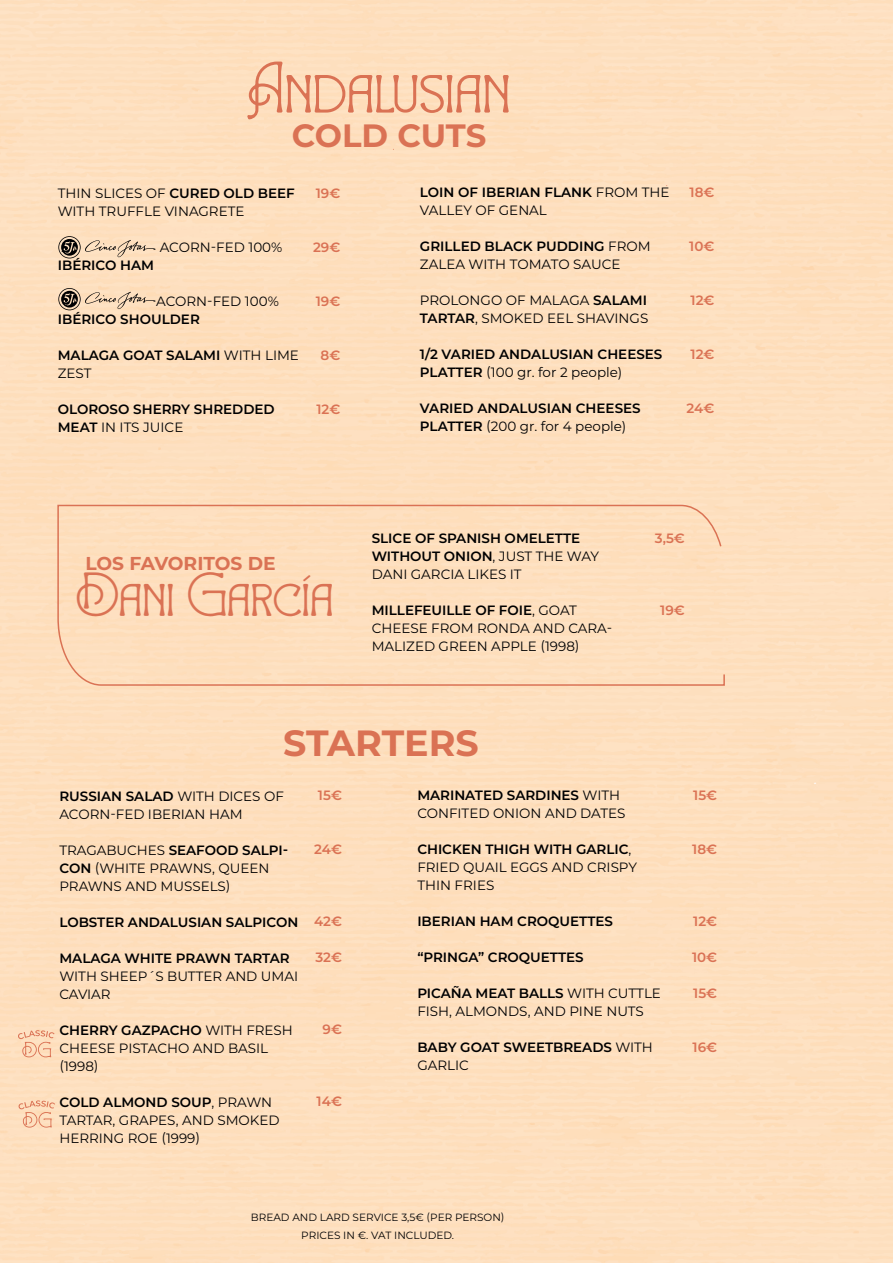
<style>
.page{position:relative;width:893px;height:1263px;background:#fff}
.page>*{position:absolute;margin:0;border:0;box-sizing:border-box;transform-origin:0 0}
.t1{font:58.2px "Lordranga";letter-spacing:.01em;color:#da7254}
.t2{font:49.65px "Lordranga";letter-spacing:.01em;color:#da7254}
.t3{font:700 36.45px "Montserrat";color:#da7254}
.t4{font:700 32.25px "Montserrat";letter-spacing:-.005em;color:#da7254}
.t5{font:700 18.75px "Montserrat";color:#da7254}
.t6{font:13.5px/18px "Montserrat";color:#000001}
.t7{font:600 13.5px/18px "Montserrat";color:#000001}
.t8{font:600 13.5px "Montserrat";color:#da7254}
.t9{font:10.5px/18px "Montserrat";color:#000001;text-align:center}
.s1{font-weight:600}
.s2{font-weight:400}
</style>
<div class="page">
<div style="left:57px;top:504px;width:669px;height:182px;background:#fedfbe"></div>
<svg style="left:58px;top:288px;width:98px;height:22px;background:#d3b99e"></svg>
<svg style="left:58px;top:236px;width:98px;height:22px;background:#d3baa0"></svg>
<svg style="left:18px;top:1030px;width:37px;height:27px"></svg>
<svg style="left:18px;top:1100px;width:37px;height:27px"></svg>
<h1 class="t1" style="left:246px;top:47px;width:264px">Andalusian</h1>
<h3 class="t4" style="left:292px;top:112px;width:196px">COLD CUTS</h3>
<p class="t6" style="left:58px;top:183px;width:239px">THIN SLICES OF <span class="s1">CURED OLD BEEF<br></span>WITH TRUFFLE VINAGRETE</p>
<p class="t6" style="left:61px;top:237px;width:4px">.</p>
<p class="t6" style="left:160px;top:237px;width:124px">ACORN-FED 100%</p>
<p class="t7" style="left:58px;top:255px;width:98px">IBÉRICO HAM</p>
<p class="t6" style="left:65px;top:291px;width:4px">.</p>
<p class="t6" style="left:156px;top:291px;width:124px">ACORN-FED 100%</p>
<p class="t7" style="left:58px;top:309px;width:144px">IBÉRICO SHOULDER</p>
<p class="t7" style="left:58px;top:345px;width:243px">MALAGA GOAT SALAMI <span class="s2">WITH LIME<br>ZEST</span></p>
<p class="t7" style="left:58px;top:399px;width:219px">OLOROSO SHERRY SHREDDED<br>MEAT <span class="s2">IN ITS JUICE</span></p>
<p class="t8" style="left:316px;top:183px;width:26px">19€</p>
<p class="t8" style="left:313px;top:237px;width:29px">29€</p>
<p class="t8" style="left:316px;top:291px;width:26px">19€</p>
<p class="t8" style="left:321px;top:345px;width:21px">8€</p>
<p class="t8" style="left:316px;top:399px;width:25px">12€</p>
<p class="t6" style="left:420px;top:183px;width:251px"><span class="s1">LOIN OF IBERIAN FLANK</span> FROM THE<br>VALLEY OF GENAL</p>
<p class="t6" style="left:420px;top:237px;width:232px"><span class="s1">GRILLED BLACK PUDDING</span> FROM<br>ZALEA WITH TOMATO SAUCE</p>
<p class="t6" style="left:420px;top:291px;width:230px">PROLONGO OF MALAGA <span class="s1">SALAMI<br>TARTAR</span>, SMOKED EEL SHAVINGS</p>
<p class="t7" style="left:420px;top:345px;width:244px">1/2 VARIED ANDALUSIAN CHEESES<br>PLATTER <span class="s2">(100 gr. for 2 people)</span></p>
<p class="t7" style="left:420px;top:399px;width:222px">VARIED ANDALUSIAN CHEESES<br>PLATTER <span class="s2">(200 gr. for 4 people)</span></p>
<p class="t8" style="left:690px;top:183px;width:26px">18€</p>
<p class="t8" style="left:689px;top:237px;width:27px">10€</p>
<p class="t8" style="left:690px;top:291px;width:25px">12€</p>
<p class="t8" style="left:690px;top:345px;width:25px">12€</p>
<p class="t8" style="left:687px;top:399px;width:29px">24€</p>
<h3 class="t5" style="left:85px;top:550px;width:192px">LOS FAVORITOS DE</h3>
<h2 class="t2" style="left:74px;top:560px;width:259px">Dani García</h2>
<p class="t7" style="left:372px;top:528px;width:229px">SLICE OF SPANISH OMELETTE<br>WITHOUT ONION<span class="s2">, JUST THE WAY<br>DANI GARCIA LIKES IT</span></p>
<p class="t6" style="left:372px;top:601px;width:242px"><span class="s1">MILLEFEUILLE OF FOIE</span>, GOAT<br>CHEESE FROM RONDA AND CARA-<br>MALIZED GREEN APPLE (1998)</p>
<h3 class="t3" style="left:283px;top:716px;width:197px">STARTERS</h3>
<p class="t8" style="left:655px;top:528px;width:32px">3,5€</p>
<p class="t8" style="left:660px;top:600px;width:26px">19€</p>
<p class="t6" style="left:59px;top:786px;width:226px"><span class="s1">RUSSIAN SALAD</span> WITH DICES OF<br>ACORN-FED IBERIAN HAM</p>
<p class="t6" style="left:59px;top:840px;width:230px">TRAGABUCHES <span class="s1">SEAFOOD SALPI-<br>CON</span> (WHITE PRAWNS, QUEEN<br>PRAWNS AND MUSSELS)</p>
<p class="t7" style="left:59px;top:912px;width:240px">LOBSTER ANDALUSIAN SALPICON</p>
<p class="t7" style="left:59px;top:948px;width:232px">MALAGA WHITE PRAWN TARTAR</p>
<p class="t6" style="left:59px;top:966px;width:240px">WITH SHEEP´S BUTTER AND UMAI<br>CAVIAR</p>
<p class="t6" style="left:59px;top:1020px;width:235px"><span class="s1">CHERRY GAZPACHO</span> WITH FRESH<br>CHEESE PISTACHO AND BASIL (1998)</p>
<p class="t6" style="left:59px;top:1092px;width:222px"><span class="s1">COLD ALMOND SOUP</span>, PRAWN<br>TARTAR, GRAPES, AND SMOKED<br>HERRING ROE (1999)</p>
<p class="t8" style="left:318px;top:786px;width:26px">15€</p>
<p class="t8" style="left:314px;top:840px;width:29px">24€</p>
<p class="t8" style="left:314px;top:912px;width:29px">42€</p>
<p class="t8" style="left:315px;top:948px;width:28px">32€</p>
<p class="t8" style="left:323px;top:1020px;width:21px">9€</p>
<p class="t8" style="left:317px;top:1092px;width:27px">14€</p>
<p class="t6" style="left:417px;top:786px;width:210px"><span class="s1">MARINATED SARDINES</span> WITH<br>CONFITED ONION AND DATES</p>
<p class="t6" style="left:417px;top:840px;width:221px"><span class="s1">CHICKEN THIGH WITH GARLIC</span>,<br>FRIED QUAIL EGGS AND CRISPY<br>THIN FRIES</p>
<p class="t7" style="left:417px;top:912px;width:197px">IBERIAN HAM CROQUETTES</p>
<p class="t7" style="left:417px;top:948px;width:168px">“PRINGA” CROQUETTES</p>
<p class="t6" style="left:417px;top:984px;width:245px"><span class="s1">PICAÑA MEAT BALLS</span> WITH CUTTLE<br>FISH, ALMONDS, AND PINE NUTS</p>
<p class="t7" style="left:417px;top:1038px;width:237px">BABY GOAT SWEETBREADS <span class="s2">WITH<br>GARLIC</span></p>
<p class="t9" style="left:251px;top:1207px;width:255px">BREAD AND LARD SERVICE 3,5€ (PER PERSON)<br>PRICES IN €. VAT INCLUDED.</p>
<p class="t8" style="left:693px;top:786px;width:26px">15€</p>
<p class="t8" style="left:692px;top:840px;width:26px">18€</p>
<p class="t8" style="left:693px;top:912px;width:25px">12€</p>
<p class="t8" style="left:692px;top:948px;width:27px">10€</p>
<p class="t8" style="left:693px;top:984px;width:26px">15€</p>
<p class="t8" style="left:692px;top:1038px;width:26px">16€</p>
</div>
